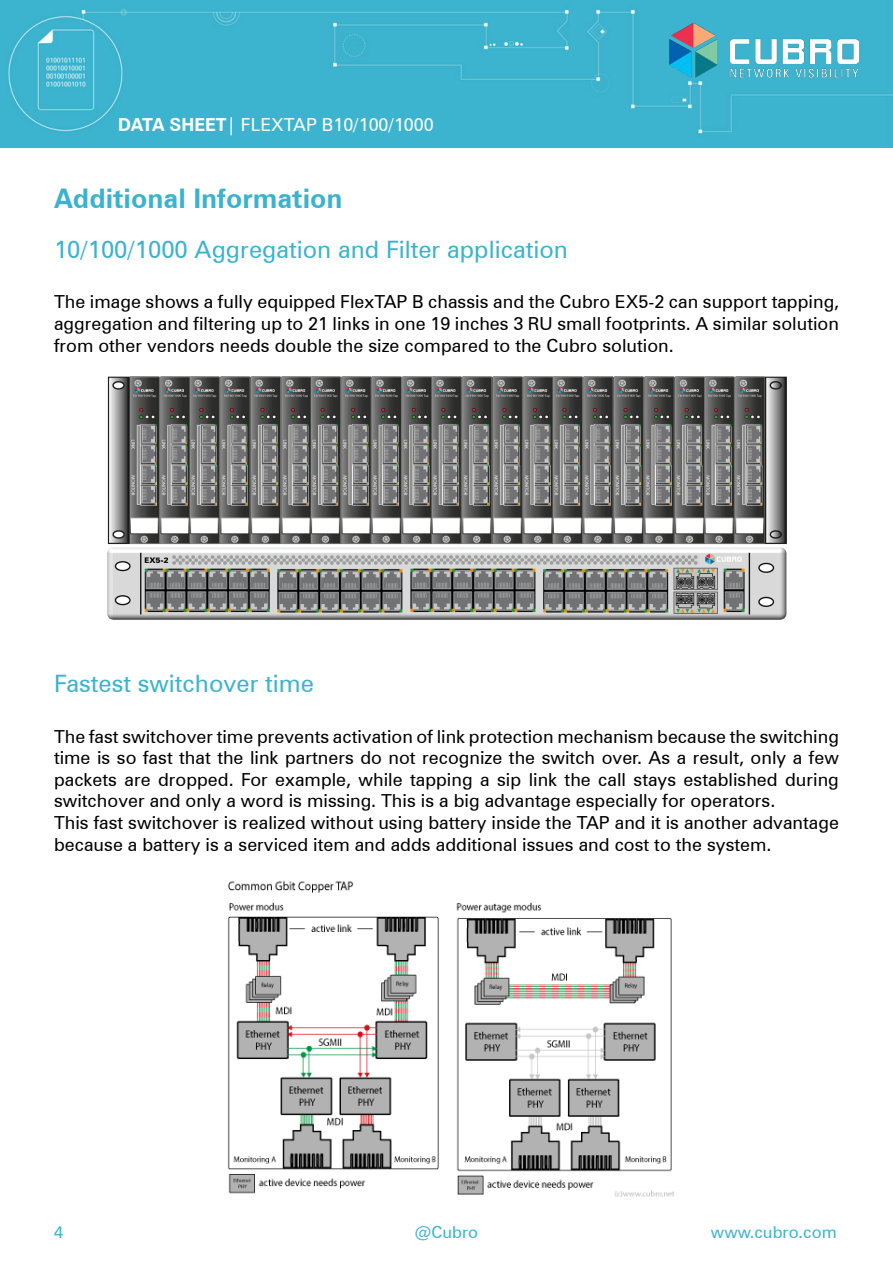
<style>
.page{position:relative;width:893px;height:1263px;background:#fff}
.page>*{position:absolute;margin:0;border:0;box-sizing:border-box;transform-origin:0 0}
.t1{font:700 27px "Zurich BT";color:#3cb3ce}
.t2{font:24px "Zurich BT";color:#3cb3ce}
.t3{font:18px/21.6px "Zurich BT";color:#000;text-align:justify}
.t4{font:18px "Zurich BT";color:#fff}
.t5{font:16.5px "Zurich BT";color:#3cb3ce}
.s1{font-weight:700}
</style>
<div class="page">
<div style="left:0;top:0;width:893px;height:147px;background:#3cb4cf"></div>
<img style="left:669px;top:17px;width:189px;height:65px">
<img style="left:107px;top:377px;width:680px;height:243px">
<img style="left:228px;top:880px;width:446px;height:317px">
<p class="t4" style="left:118px;top:114px;width:317px"><span class="s1">DATA SHEET</span>| FLEXTAP B10/100/1000</p>
<h1 class="t1" style="left:54px;top:182px;width:290px">Additional Information</h1>
<h2 class="t2" style="left:54px;top:235px;width:515px">10/100/1000 Aggregation and Filter application</h2>
<p class="t3" style="left:54px;top:291px;width:786px">The image shows a fully equipped FlexTAP B chassis and the Cubro EX5-2 can support tapping, aggregation and filtering up to 21 links in one 19 inches 3 RU small footprints. A similar solution from other vendors needs double the size compared to the Cubro solution.</p>
<h2 class="t2" style="left:54px;top:669px;width:262px">Fastest switchover time</h2>
<p class="t3" style="left:54px;top:725px;width:786px;text-align:left">The fast switchover time prevents activation of link protection mechanism because the switching time is so fast that the link partners do not recognize the switch over. As a result, only a few packets are dropped. For example, while tapping a sip link the call stays established during switchover and only a word is missing. This is a big advantage especially for operators.<br>This fast switchover is realized without using battery inside the TAP and it is another advantage because a battery is a serviced item and adds additional issues and cost to the system.</p>
<p class="t5" style="left:54px;top:1222px;width:11px">4</p>
<p class="t5" style="left:415px;top:1222px;width:65px">@Cubro</p>
<p class="t5" style="left:711px;top:1222px;width:127px">www.cubro.com</p>
</div>
